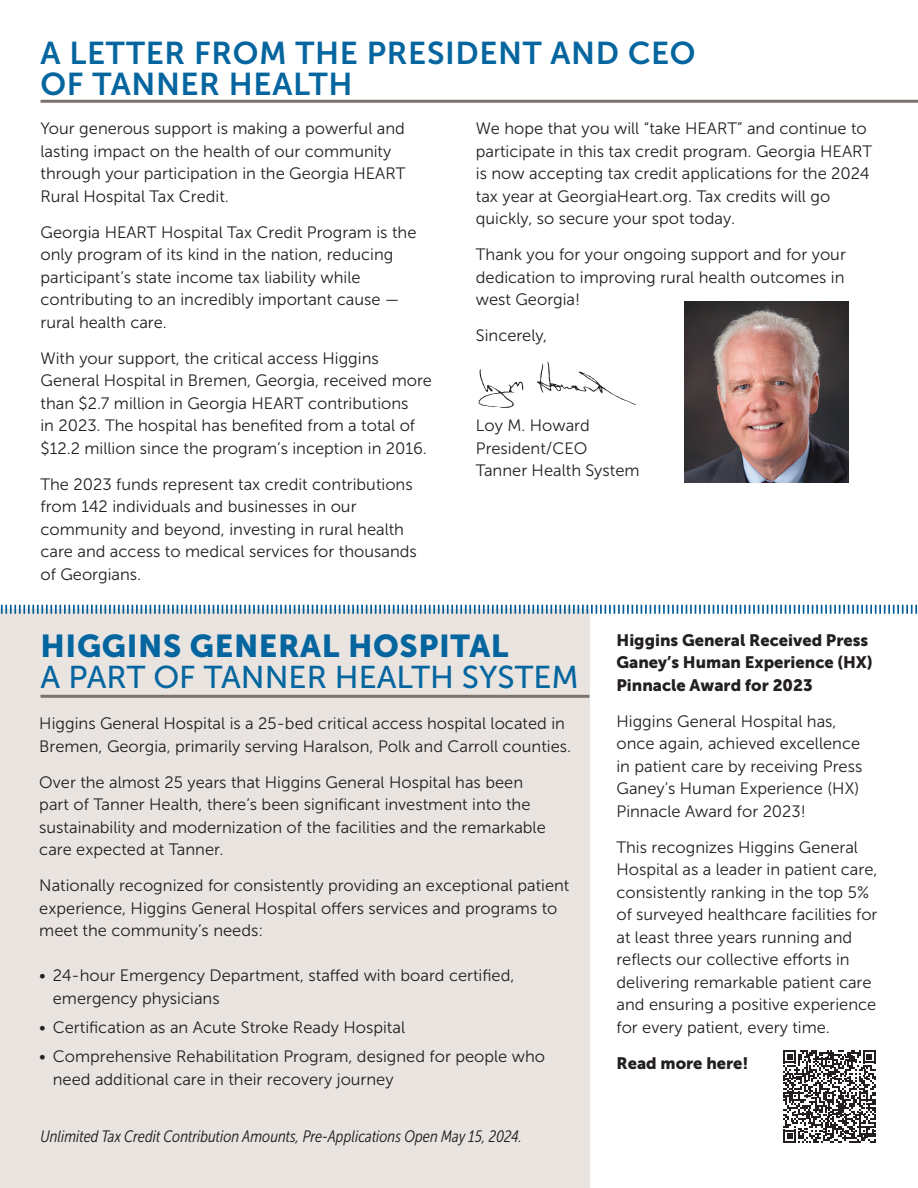
<style>
.page{position:relative;width:918px;height:1188px;background:#fff}
.page>*{position:absolute;margin:0;border:0;box-sizing:border-box;transform-origin:0 0}
.Headers_blue{font:31.5px/30.8px "Museo Sans 500";color:#04659f}
.Headers_blue-2{font:31.5px/30.8px "Museo Sans 700";letter-spacing:.02em;color:#04659f}
.body_copy{font:16.5px/22.5px "Museo Sans 300";color:#231f20}
.body_copy-2{font:16.5px/22.5px "Museo Sans 900";color:#231f20}
.body_copy-3{font:italic 16.5px "Museo Sans Cond 300";color:#231f20}
.s1{font-family:"Museo Sans 900"}
</style>
<div class="page">
<div style="left:0;top:609px;width:590px;height:579px;background:#e9e4e0"></div>
<svg style="left:537px;top:362px;width:99px;height:44px"></svg>
<svg style="left:478px;top:369px;width:46px;height:39px"></svg>
<img style="left:685px;top:302px;width:163px;height:180px">
<hr style="left:40px;top:100px;width:878px;height:3px;background:#7d726d">
<hr style="left:40px;top:695px;width:550px;height:3px;background:#7d726d">
<svg style="left:0;top:604px;width:918px;height:10px"></svg>
<svg style="left:783px;top:1050px;width:93px;height:93px"></svg>
<p class="Headers_blue-2" style="left:40px;top:38px;width:657px">A LETTER FROM THE PRESIDENT AND CEO<br>OF TANNER HEALTH</p>
<p class="body_copy" style="left:40px;top:118px;width:367px">Your generous support is making a powerful and lasting impact on the health of our community through your participation in the Georgia HEART Rural Hospital Tax Credit.</p>
<p class="body_copy" style="left:40px;top:221px;width:378px">Georgia HEART Hospital Tax Credit Program is the only program of its kind in the nation, reducing participant’s state income tax liability while contributing to an incredibly important cause — rural health care.</p>
<p class="body_copy" style="left:40px;top:347px;width:393px">With your support, the critical access Higgins General Hospital in Bremen, Georgia, received more than $2.7 million in Georgia HEART contributions<br>in 2023. The hospital has benefited from a total of $12.2 million since the program’s inception in 2016.</p>
<p class="body_copy" style="left:40px;top:473px;width:378px">The 2023 funds represent tax credit contributions from 142 individuals and businesses in our community and beyond, investing in rural health care and access to medical services for thousands of Georgians.</p>
<p class="body_copy" style="left:476px;top:118px;width:398px">We hope that you will “take HEART” and continue to participate in this tax credit program. Georgia HEART is now accepting tax credit applications for the 2024 tax year at GeorgiaHeart.org. Tax credits will go quickly, so secure your spot today.</p>
<p class="body_copy" style="left:476px;top:244px;width:372px;text-align:justify">Thank you for your ongoing support and for your dedication to improving rural health outcomes in west Georgia!</p>
<p class="body_copy" style="left:476px;top:325px;width:73px">Sincerely,</p>
<p class="body_copy" style="left:476px;top:415px;width:115px">Loy M. Howard</p>
<p class="body_copy" style="left:476px;top:437px;width:113px">President/CEO</p>
<p class="body_copy" style="left:476px;top:460px;width:165px">Tanner Health System</p>
<p class="Headers_blue" style="left:40px;top:631px;width:540px"><span class="s1">HIGGINS GENERAL HOSPITAL<br></span>A PART OF TANNER HEALTH SYSTEM</p>
<p class="body_copy" style="left:39px;top:713px;width:533px">Higgins General Hospital is a 25-bed critical access hospital located in<br>Bremen, Georgia, primarily serving Haralson, Polk and Carroll counties.</p>
<p class="body_copy" style="left:39px;top:771px;width:508px">Over the almost 25 years that Higgins General Hospital has been part of Tanner Health, there’s been significant investment into the sustainability and modernization of the facilities and the remarkable care expected at Tanner.</p>
<p class="body_copy" style="left:39px;top:875px;width:532px">Nationally recognized for consistently providing an exceptional patient experience, Higgins General Hospital offers services and programs to meet the community’s needs:</p>
<p class="body_copy" style="left:53px;top:965px;width:463px;text-indent:-14px">• 24-hour Emergency Department, staffed with board certified, emergency physicians</p>
<p class="body_copy" style="left:39px;top:1016px;width:367px">• Certification as an Acute Stroke Ready Hospital</p>
<p class="body_copy" style="left:53px;top:1046px;width:494px;text-indent:-14px">• Comprehensive Rehabilitation Program, designed for people who need additional care in their recovery journey</p>
<p class="body_copy-3" style="left:40px;top:1127px;width:483px">Unlimited Tax Credit Contribution Amounts, Pre-Applications Open May 15, 2024.</p>
<p class="body_copy-2" style="left:616px;top:629px;width:258px">Higgins General Received Press<br>Ganey’s Human Experience (HX)<br>Pinnacle Award for 2023</p>
<p class="body_copy" style="left:616px;top:710px;width:247px">Higgins General Hospital has, once again, achieved excellence in patient care by receiving Press<br>Ganey’s Human Experience (HX)<br>Pinnacle Award for 2023!</p>
<p class="body_copy" style="left:616px;top:836px;width:263px">This recognizes Higgins General Hospital as a leader in patient care, consistently ranking in the top 5% of surveyed healthcare facilities for at least three years running and reflects our collective efforts in delivering remarkable patient care and ensuring a positive experience for every patient, every time.</p>
<p class="body_copy-2" style="left:616px;top:1052px;width:134px">Read more here!</p>
</div>
